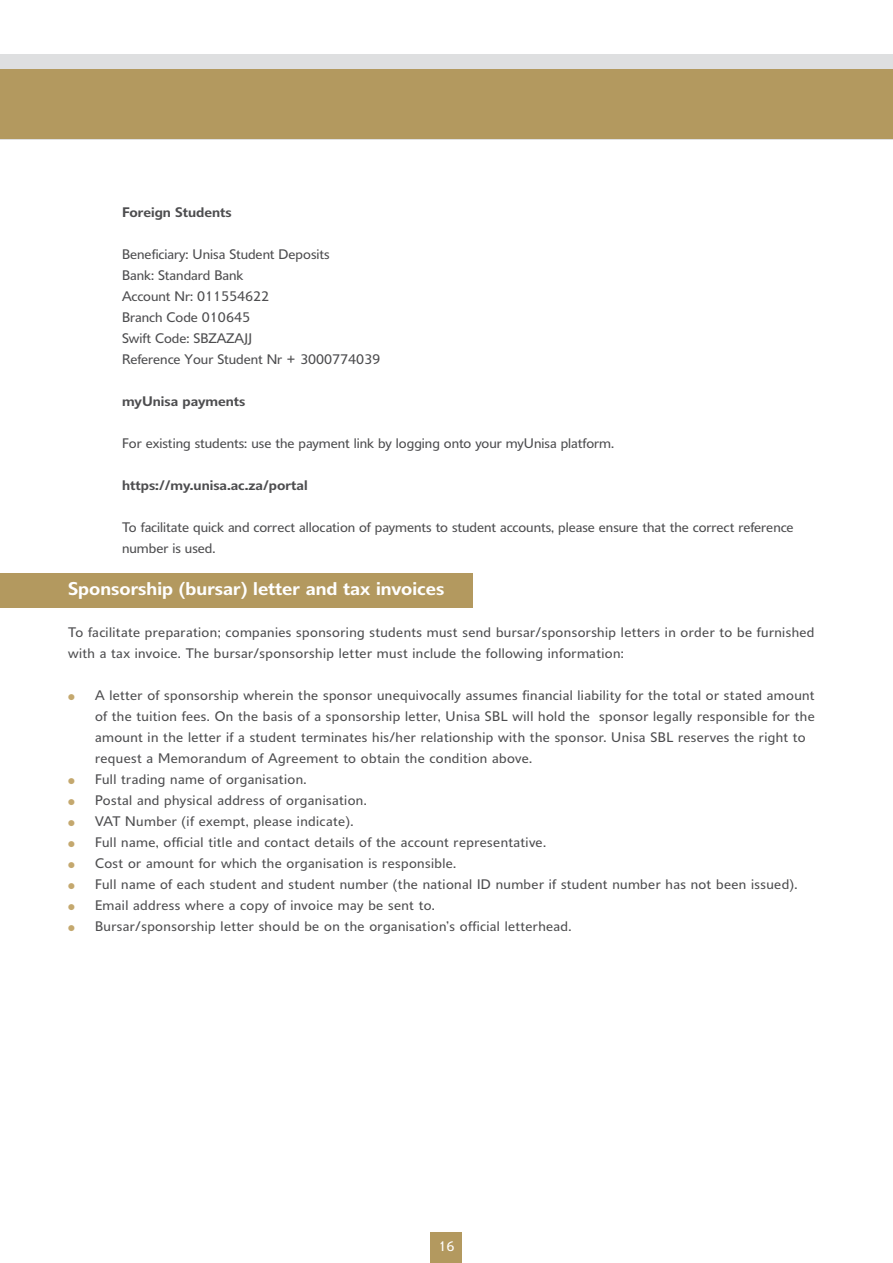
<style>
.page{position:relative;width:893px;height:1263px;background:#fff}
.page>*{position:absolute;margin:0;border:0;box-sizing:border-box;transform-origin:0 0}
.t1{font:600 18px "Delargo DT";color:#fff}
.t2{font:13.5px/21px "Delargo DT";letter-spacing:.03em;color:#4d4d4f}
.t3{font:13.5px/21px "Delargo DT";color:#4d4d4f}
.t4{font:600 13.5px "Delargo DT";color:#4d4d4f}
.t5{font:13.5px "Delargo DT";color:#fff}
.s1{font-size:12px;color:#c4a86e}
</style>
<div class="page">
<div style="left:0;top:54px;width:893px;height:85px;background:#dedfe0"></div>
<div style="left:0;top:69px;width:893px;height:70px;background:#b3995f"></div>
<div style="left:431px;top:1233px;width:31px;height:30px;background:#b3995f"></div>
<div style="left:0;top:574px;width:473px;height:34px;background:#b3995f"></div>
<p class="t4" style="left:122px;top:204px;width:111px">Foreign Students</p>
<p class="t3" style="left:122px;top:243px;width:260px">Beneficiary: Unisa Student Deposits<br>Bank: Standard Bank<br>Account Nr: 011554622<br>Branch Code 010645<br>Swift Code: SBZAZAJJ<br>Reference Your Student Nr + 3000774039</p>
<p class="t4" style="left:122px;top:393px;width:125px">myUnisa payments</p>
<p class="t3" style="left:122px;top:432px;width:494px">For existing students: use the payment link by logging onto your myUnisa platform.</p>
<p class="t4" style="left:122px;top:477px;width:187px">https://my.unisa.ac.za/portal</p>
<p class="t3" style="left:122px;top:516px;width:673px">To facilitate quick and correct allocation of payments to student accounts, please ensure that the correct reference number is used.</p>
<h1 class="t1" style="left:68px;top:577px;width:378px">Sponsorship (bursar) letter and tax invoices</h1>
<p class="t2" style="left:68px;top:621px;width:748px">To facilitate preparation; companies sponsoring students must send bursar/sponsorship letters in order to be furnished with a tax invoice. The bursar/sponsorship letter must include the following information:</p>
<p class="t2" style="left:95px;top:684px;width:721px;text-indent:-27px"><span class="s1">•</span> A letter of sponsorship wherein the sponsor unequivocally assumes financial liability for the total or stated amount of the tuition fees. On the basis of a sponsorship letter, Unisa SBL will hold the sponsor legally responsible for the amount in the letter if a student terminates his/her relationship with the sponsor. Unisa SBL reserves the right to request a Memorandum of Agreement to obtain the condition above.</p>
<p class="t2" style="left:68px;top:768px;width:240px"><span class="s1">•</span> Full trading name of organisation.</p>
<p class="t2" style="left:68px;top:789px;width:300px"><span class="s1">•</span> Postal and physical address of organisation.</p>
<p class="t2" style="left:68px;top:810px;width:287px"><span class="s1">•</span> VAT Number (if exempt, please indicate).</p>
<p class="t2" style="left:68px;top:831px;width:480px"><span class="s1">•</span> Full name, official title and contact details of the account representative.</p>
<p class="t2" style="left:68px;top:852px;width:390px"><span class="s1">•</span> Cost or amount for which the organisation is responsible.</p>
<p class="t2" style="left:68px;top:873px;width:731px"><span class="s1">•</span> Full name of each student and student number (the national ID number if student number has not been issued).</p>
<p class="t2" style="left:68px;top:894px;width:368px"><span class="s1">•</span> Email address where a copy of invoice may be sent to.</p>
<p class="t2" style="left:68px;top:915px;width:505px"><span class="s1">•</span> Bursar/sponsorship letter should be on the organisation’s official letterhead.</p>
<p class="t5" style="left:438px;top:1237px;width:18px">16</p>
</div>
